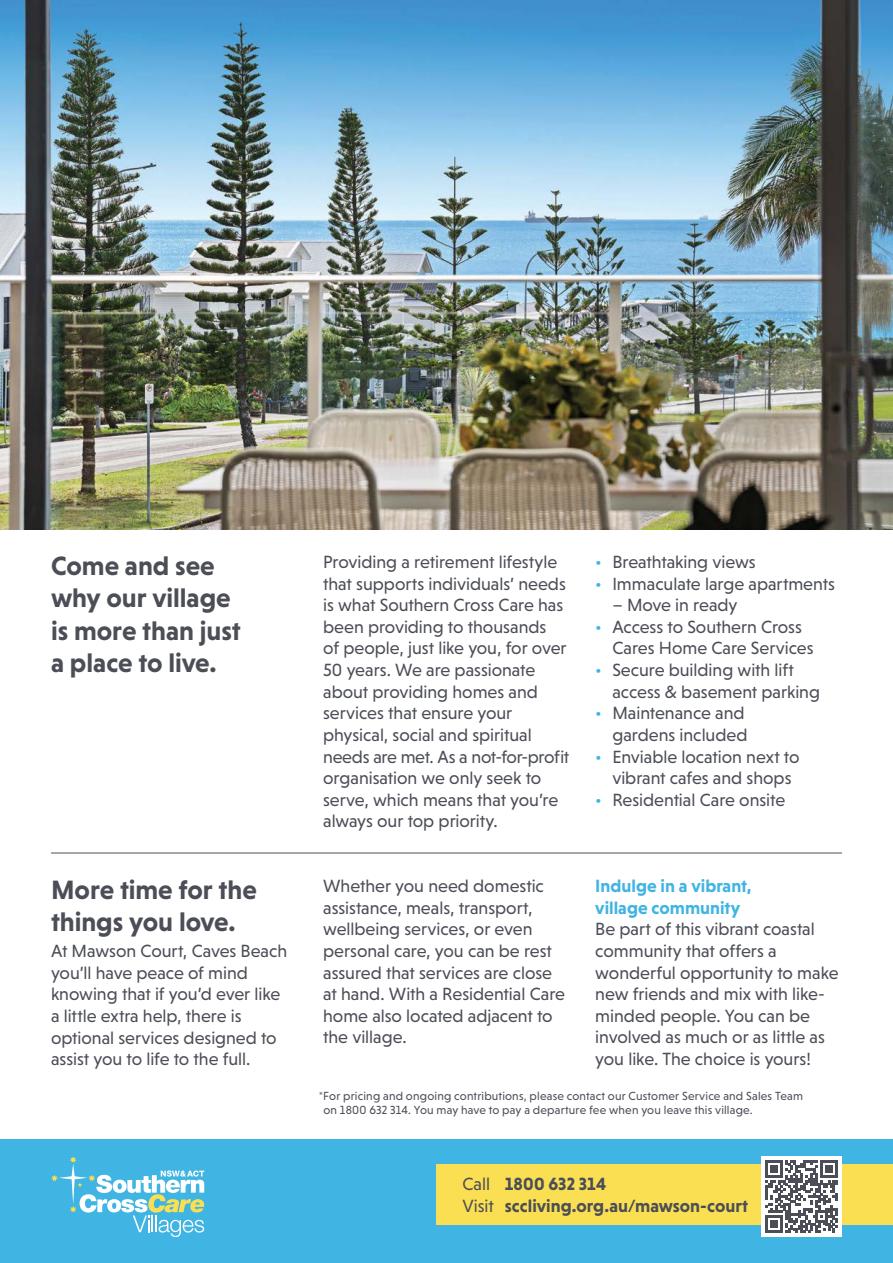
<style>
.page{position:relative;width:893px;height:1263px;background:#fff}
.page>*{position:absolute;margin:0;border:0;box-sizing:border-box;transform-origin:0 0}
.t1{font:700 27px/32.4px "Niveau Grotesk";color:#4b4e57}
.t2{font:18px/21.6px "Niveau Grotesk";color:#4b4e57}
.t3{font:700 18px/22.2px "Niveau Grotesk";color:#4b4e57}
.t4{font:700 18px/21.6px "Niveau Grotesk";color:#40b4e2}
.t5{font:12px/14.4px "Niveau Grotesk";letter-spacing:.015em;color:#4b4e57}
.s1{color:#40b4e2}
.s2{font-weight:400}
</style>
<div class="page">
<div style="left:0;top:1140px;width:893px;height:123px;background:#40b4e2"></div>
<div style="left:437px;top:1165px;width:456px;height:60px;background:#fadf52"></div>
<svg style="left:51px;top:1156px;width:153px;height:81px"></svg>
<div style="left:761px;top:1156px;width:81px;height:81px;background:#fff"></div>
<svg style="left:765px;top:1160px;width:73px;height:73px"></svg>
<hr style="left:51px;top:853px;width:791px;height:1px;background:#4b4e57">
<img style="left:0;top:0;width:893px;height:529px">
<h1 class="t1" style="left:51px;top:549px;width:191px">Come and see why our village is more than just a place to live.</h1>
<p class="t2" style="left:323px;top:551px;width:248px">Providing a retirement lifestyle that supports individuals’ needs is what Southern Cross Care has been providing to thousands<br>of people, just like you, for over<br>50 years. We are passionate about providing homes and services that ensure your physical, social and spiritual needs are met. As a not-for-profit organisation we only seek to serve, which means that you’re always our top priority.</p>
<h1 class="t1" style="left:51px;top:873px;width:207px">More time for the things you love.</h1>
<p class="t2" style="left:51px;top:940px;width:238px">At Mawson Court, Caves Beach you’ll have peace of mind knowing that if you’d ever like a little extra help, there is optional services designed to assist you to life to the full.</p>
<p class="t2" style="left:323px;top:875px;width:243px">Whether you need domestic assistance, meals, transport, wellbeing services, or even personal care, you can be rest assured that services are close at hand. With a Residential Care home also located adjacent to the village.</p>
<p class="t2" style="left:595px;top:551px;width:162px"><span class="s1">•</span> Breathtaking views</p>
<p class="t2" style="left:595px;top:573px;width:241px"><span class="s1">•</span> Immaculate large apartments</p>
<p class="t2" style="left:612px;top:594px;width:127px">– Move in ready</p>
<p class="t2" style="left:612px;top:616px;width:203px;text-indent:-17px"><span class="s1">•</span> Access to Southern Cross<br>Cares Home Care Services</p>
<p class="t2" style="left:612px;top:659px;width:209px;text-indent:-17px"><span class="s1">•</span> Secure building with lift access &amp; basement parking</p>
<p class="t2" style="left:595px;top:702px;width:154px;text-align:right"><span class="s1">•</span> Maintenance and gardens included</p>
<p class="t2" style="left:595px;top:745px;width:206px;text-align:center"><span class="s1">•</span> Enviable location next to vibrant cafes and shops</p>
<p class="t2" style="left:595px;top:789px;width:191px"><span class="s1">•</span> Residential Care onsite</p>
<p class="t4" style="left:595px;top:875px;width:158px">Indulge in a vibrant, village community</p>
<p class="t2" style="left:595px;top:918px;width:245px">Be part of this vibrant coastal community that offers a wonderful opportunity to make new friends and mix with like&shy;minded people. You can be involved as much or as little as you like. The choice is yours!</p>
<p class="t5" style="left:323px;top:1088px;width:481px;text-indent:-5px">*For pricing and ongoing contributions, please contact our Customer Service and Sales Team on 1800 632 314. You may have to pay a departure fee when you leave this village.</p>
<p class="t3" style="left:462px;top:1172px;width:287px"><span class="s2">Call</span> 1800 632 314<br><span class="s2">Visit</span> sccliving.org.au/mawson-court</p>
</div>
